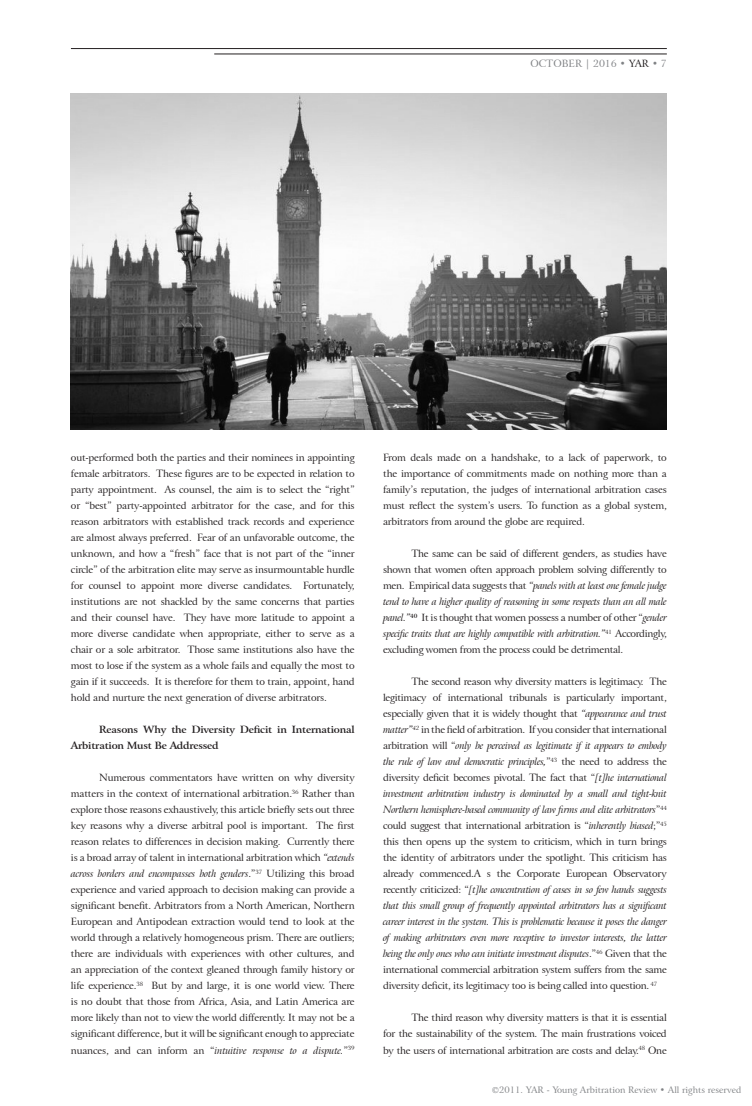
<style>
.page{position:relative;width:752px;height:1106px;background:#fff}
.page>*{position:absolute;margin:0;border:0;box-sizing:border-box;transform-origin:0 0}
.Texto{font:10px/16px "Arrus BT";letter-spacing:-.03em;color:#231f20;text-align:justify}
.Texto-2{font:700 10px/16px "Arrus BT";letter-spacing:-.02em;color:#231f20}
.t1{font:10px "Arrus BT";color:#808285}
.t2{font:9px "Arrus BT";color:#808285}
.s1{color:#231f20}
.s2{font-style:italic}
</style>
<div class="page">
<hr style="left:214px;top:54px;width:452px;height:1px;background:#231f20">
<hr style="left:71px;top:48px;width:595px;height:1px;background:#231f20">
<img style="left:71px;top:93px;width:595px;height:336px">
<p class="t1" style="left:530px;top:58px;width:138px">OCTOBER | 2016 • <span class="s1">YAR</span> • 7</p>
<p class="Texto" style="left:71px;top:450px;width:285px">out-performed both the parties and their nominees in appointing female arbitrators. These figures are to be expected in relation to party appointment. As counsel, the aim is to select the “right” or “best” party-appointed arbitrator for the case, and for this reason arbitrators with established track records and experience are almost always preferred. Fear of an unfavorable outcome, the unknown, and how a “fresh” face that is not part of the “inner circle” of the arbitration elite may serve as insurmountable hurdle for counsel to appoint more diverse candidates. Fortunately, institutions are not shackled by the same concerns that parties and their counsel have. They have more latitude to appoint a more diverse candidate when appropriate, either to serve as a chair or a sole arbitrator. Those same institutions also have the most to lose if the system as a whole fails and equally the most to gain if it succeeds. It is therefore for them to train, appoint, hand hold and nurture the next generation of diverse arbitrators.</p>
<p class="Texto-2" style="left:71px;top:722px;width:285px;text-indent:28px">Reasons Why the Diversity Deficit in International<br>Arbitration Must Be Addressed</p>
<p class="Texto" style="left:71px;top:770px;width:285px;text-indent:28px">Numerous commentators have written on why diversity matters in the context of international arbitration.<sup>36</sup> Rather than explore those reasons exhaustively, this article briefly sets out three key reasons why a diverse arbitral pool is important. The first reason relates to differences in decision making. Currently there is a broad array of talent in international arbitration which <span class="s2">“extends across borders and encompasses both genders</span>.”<sup>37</sup> Utilizing this broad experience and varied approach to decision making can provide a significant benefit. Arbitrators from a North American, Northern European and Antipodean extraction would tend to look at the world through a relatively homogeneous prism. There are outliers; there are individuals with experiences with other cultures, and an appreciation of the context gleaned through family history or life experience.<sup>38</sup> But by and large, it is one world view. There is no doubt that those from Africa, Asia, and Latin America are more likely than not to view the world differently. It may not be a significant difference, but it will be significant enough to appreciate nuances, and can inform an “<span class="s2">intuitive response to a dispute.</span>”<sup>39</sup></p>
<p class="Texto" style="left:383px;top:450px;width:285px">From deals made on a handshake, to a lack of paperwork, to the importance of commitments made on nothing more than a family’s reputation, the judges of international arbitration cases must reflect the system’s users. To function as a global system, arbitrators from around the globe are required.</p>
<p class="Texto" style="left:383px;top:546px;width:285px;text-indent:28px">The same can be said of different genders, as studies have shown that women often approach problem solving differently to men. Empirical data suggests that <span class="s2">“panels with at least one female judge tend to have a higher quality of reasoning in some respects than an all male panel.”</span><sup>40</sup> It is thought that women possess a number of other “<span class="s2">gender specific traits that are highly compatible with arbitration.”</span><sup>41</sup> Accordingly, excluding women from the process could be detrimental.</p>
<p class="Texto" style="left:383px;top:674px;width:285px;text-indent:28px">The second reason why diversity matters is legitimacy. The legitimacy of international tribunals is particularly important, especially given that it is widely thought that <span class="s2">“appearance and trust matter”</span><sup>42</sup> in the field of arbitration. If you consider that international arbitration will “<span class="s2">only be perceived as legitimate if it appears to embody the rule of law and democratic principles,</span>”<sup>43</sup> the need to address the diversity deficit becomes pivotal. The fact that “<span class="s2">[t]he international investment arbitration industry is dominated by a small and tight-knit Northern hemisphere-based community of law firms and elite arbitrators</span>”<sup>44 </sup>could suggest that international arbitration is “<span class="s2">inherently biased</span>;”<sup>45 </sup>this then opens up the system to criticism, which in turn brings the identity of arbitrators under the spotlight. This criticism has already commenced.A s the Corporate European Observatory recently criticized: “<span class="s2">[t]he concentration of cases in so few hands suggests that this small group of frequently appointed arbitrators has a significant career interest in the system. This is problematic because it poses the danger of making arbitrators even more receptive to investor interests, the latter being the only ones who can initiate investment disputes</span>.”<sup>46</sup> Given that the international commercial arbitration system suffers from the same diversity deficit, its legitimacy too is being called into question. <sup>47</sup></p>
<p class="Texto" style="left:383px;top:1010px;width:285px;text-indent:28px">The third reason why diversity matters is that it is essential for the sustainability of the system. The main frustrations voiced by the users of international arbitration are costs and delay.<sup>48</sup> One</p>
<p class="t2" style="left:491px;top:1084px;width:251px">©2011. YAR - Young Arbitration Review • All rights reserved</p>
</div>
